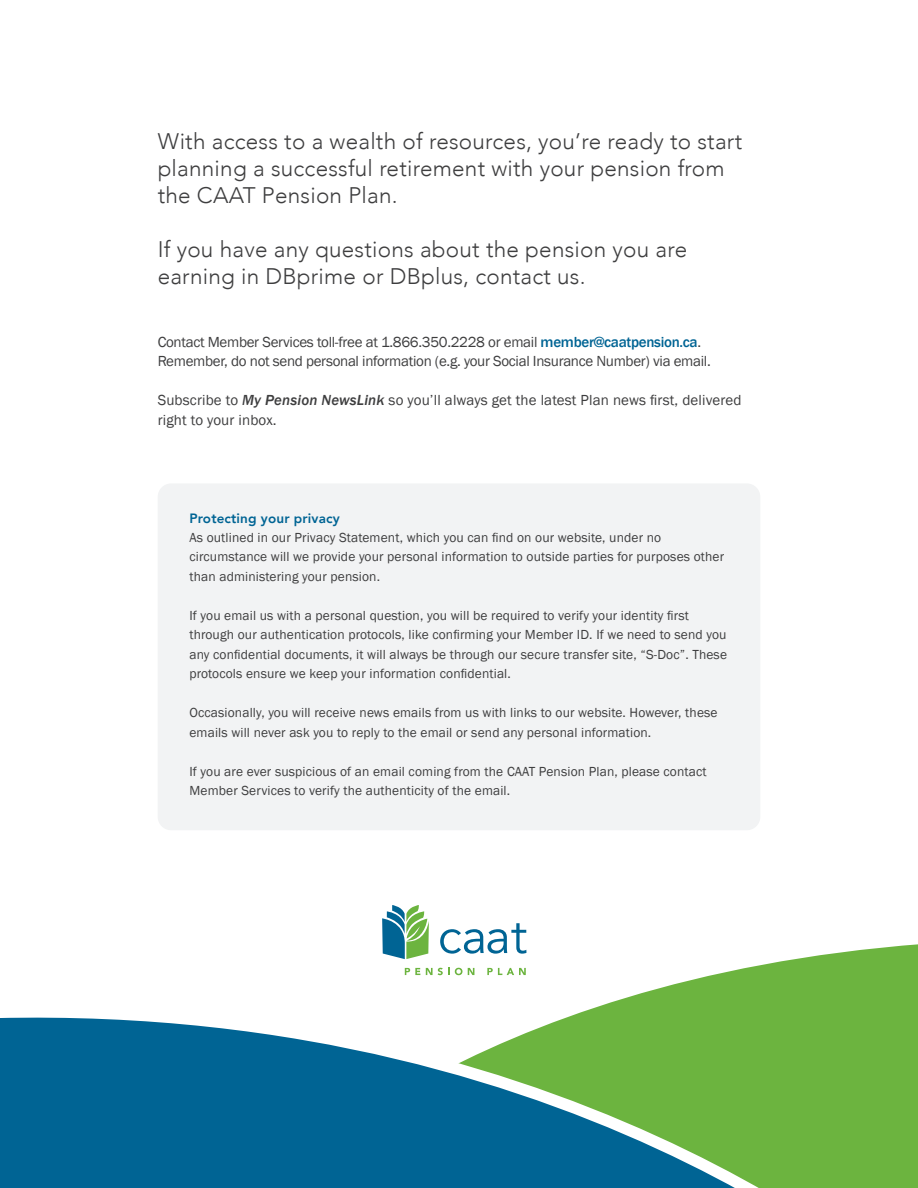
<style>
.page{position:relative;width:918px;height:1188px;background:#fff}
.page>*{position:absolute;margin:0;border:0;box-sizing:border-box;transform-origin:0 0}
.t1{font:300 22.5px/27px "Avenir";letter-spacing:.01em;color:#3e3e3f}
.Body_Copy{font:15px/19.5px "Franklin Gothic";letter-spacing:-.02em;color:#3e3e3f}
.Body_Copy-2{font:15px/19.5px "Franklin Gothic";letter-spacing:.01em;color:#3e3e3f}
.Body_Text{font:13.5px/19.5px "Franklin Gothic";letter-spacing:.01em;color:#3e3e3f}
.t2{font:800 13.5px "Avenir";letter-spacing:.01em;color:#006494}
.s1{font-weight:500;color:#006494}
.s2{font-weight:500;font-style:italic}
</style>
<div class="page">
<div style="left:158px;top:483px;width:602px;height:347px;background:#f2f3f4;border-radius:14px"></div>
<svg style="left:404px;top:944px;width:514px;height:48px"></svg>
<div style="left:606px;top:992px;width:312px;height:12px;background:#6cb43f"></div>
<svg style="left:0;top:1004px;width:918px;height:184px;background:#469484"></svg>
<svg style="left:440px;top:923px;width:86px;height:31px"></svg>
<svg style="left:405px;top:968px;width:15px;height:7px"></svg>
<svg style="left:426px;top:968px;width:36px;height:7px"></svg>
<svg style="left:468px;top:968px;width:6px;height:7px"></svg>
<svg style="left:487px;top:968px;width:39px;height:7px"></svg>
<svg style="left:382px;top:905px;width:47px;height:54px"></svg>
<p class="t1" style="left:158px;top:128px;width:586px">With access to a wealth of resources, you’re ready to start planning a successful retirement with your pension from the CAAT Pension Plan.</p>
<p class="t1" style="left:158px;top:236px;width:531px">If you have any questions about the pension you are earning in DBprime or DBplus, contact us.</p>
<p class="Body_Copy" style="left:158px;top:332px;width:555px">Contact Member Services toll-free at 1.866.350.2228 or email <span class="s1">member@caatpension.ca</span>.<br>Remember, do not send personal information (e.g. your Social Insurance Number) via email.</p>
<p class="Body_Copy-2" style="left:158px;top:391px;width:585px">Subscribe to <span class="s2">My Pension NewsLink</span> so you’ll always get the latest Plan news first, delivered right to your inbox.</p>
<p class="t2" style="left:189px;top:507px;width:152px">Protecting your privacy</p>
<p class="Body_Text" style="left:189px;top:528px;width:536px">As outlined in our Privacy Statement, which you can find on our website, under no circumstance will we provide your personal information to outside parties for purposes other than administering your pension.</p>
<p class="Body_Text" style="left:189px;top:606px;width:539px">If you email us with a personal question, you will be required to verify your identity first through our authentication protocols, like confirming your Member ID. If we need to send you any confidential documents, it will always be through our secure transfer site, “S-Doc”. These protocols ensure we keep your information confidential.</p>
<p class="Body_Text" style="left:189px;top:703px;width:530px">Occasionally, you will receive news emails from us with links to our website. However, these emails will never ask you to reply to the email or send any personal information.</p>
<p class="Body_Text" style="left:189px;top:762px;width:519px">If you are ever suspicious of an email coming from the CAAT Pension Plan, please contact<br>Member Services to verify the authenticity of the email.</p>
</div>
